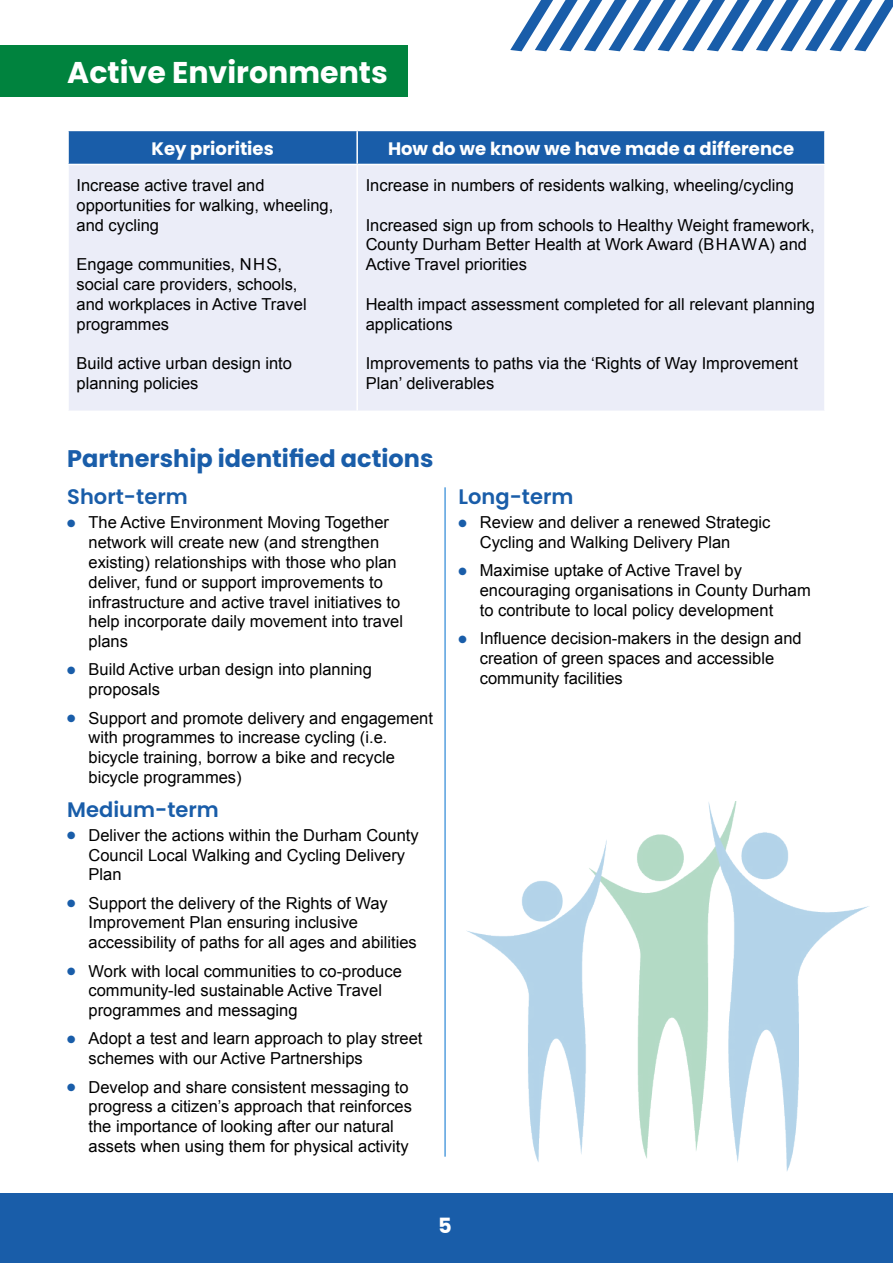
<style>
.page{position:relative;width:893px;height:1263px;background:#fff}
.page>*{position:absolute;margin:0;border:0;box-sizing:border-box;transform-origin:0 0}
.t1{font:700 30px "Poppins";color:#fff}
.H3_sub_heading_colou{font:700 24px "Poppins";color:#195da9}
.H4_sub_heading{font:600 21px "Poppins";color:#195da9}
.t2{font:700 21px "Poppins";color:#fff}
.Table_titles{font:700 18px "Poppins";color:#fff}
.table_text{font:16.5px/19.8px "Arial";color:#000}
.s1{color:#195da9}
</style>
<div class="page">
<div style="left:0;top:1193px;width:893px;height:70px;background:#195da9"></div>
<img style="left:467px;top:801px;width:402px;height:370px">
<div style="left:0;top:45px;width:408px;height:52px;background:#00833e"></div>
<div style="left:69px;top:131px;width:755px;height:33px;background:#195da9"></div>
<div style="left:69px;top:165px;width:755px;height:246px;background:#ebedf8"></div>
<hr style="left:356px;top:165px;width:2px;height:246px;background:#fff">
<hr style="left:356px;top:131px;width:2px;height:33px;background:#fff">
<svg style="left:510px;top:0;width:383px;height:52px"></svg>
<hr style="left:445px;top:487px;width:1px;height:670px;background:#0070ce">
<h2 class="t1" style="left:67px;top:55px;width:322px">Active Environments</h2>
<p class="Table_titles" style="left:151px;top:139px;width:124px">Key priorities</p>
<p class="Table_titles" style="left:388px;top:139px;width:408px">How do we know we have made a difference</p>
<p class="table_text" style="left:77px;top:175px;width:258px">Increase active travel and opportunities for walking, wheeling, and cycling</p>
<p class="table_text" style="left:77px;top:255px;width:232px">Engage communities, N H S, social care providers, schools, and workplaces in Active Travel programmes</p>
<p class="table_text" style="left:77px;top:354px;width:217px">Build active urban design into planning policies</p>
<p class="table_text" style="left:366px;top:175px;width:430px">Increase in numbers of residents walking, wheeling/cycling</p>
<p class="table_text" style="left:366px;top:215px;width:451px">Increased sign up from schools to Healthy Weight framework,<br>County Durham Better Health at Work Award (B H A W A) and<br>Active Travel priorities</p>
<p class="table_text" style="left:366px;top:294px;width:451px">Health impact assessment completed for all relevant planning applications</p>
<p class="table_text" style="left:366px;top:354px;width:434px">Improvements to paths via the ‘Rights of Way Improvement<br>Plan’ deliverables</p>
<h3 class="H3_sub_heading_colou" style="left:67px;top:445px;width:368px">Partnership identified actions</h3>
<h4 class="H4_sub_heading" style="left:67px;top:485px;width:122px">Short-term</h4>
<p class="table_text" style="left:89px;top:513px;width:316px;text-indent:-21px"><span class="s1">●</span> The Active Environment Moving Together network will create new (and strengthen existing) relationships with those who plan deliver, fund or support improvements to infrastructure and active travel initiatives to help incorporate daily movement into travel plans</p>
<p class="table_text" style="left:89px;top:660px;width:285px;text-indent:-21px"><span class="s1">●</span> Build Active urban design into planning proposals</p>
<p class="table_text" style="left:89px;top:708px;width:346px;text-indent:-21px"><span class="s1">●</span> Support and promote delivery and engagement with programmes to increase cycling (i.e. bicycle training, borrow a bike and recycle bicycle programmes)</p>
<h4 class="H4_sub_heading" style="left:67px;top:797px;width:153px">Medium-term</h4>
<p class="table_text" style="left:89px;top:825px;width:332px;text-indent:-21px"><span class="s1">●</span> Deliver the actions within the Durham County<br>Council Local Walking and Cycling Delivery<br>Plan</p>
<p class="table_text" style="left:89px;top:893px;width:330px;text-indent:-21px"><span class="s1">●</span> Support the delivery of the Rights of Way<br>Improvement Plan ensuring inclusive accessibility of paths for all ages and abilities</p>
<p class="table_text" style="left:89px;top:961px;width:315px;text-indent:-21px"><span class="s1">●</span> Work with local communities to co-produce community-led sustainable Active Travel programmes and messaging</p>
<p class="table_text" style="left:89px;top:1029px;width:335px;text-indent:-21px"><span class="s1">●</span> Adopt a test and learn approach to play street schemes with our Active Partnerships</p>
<p class="table_text" style="left:89px;top:1077px;width:325px;text-indent:-21px"><span class="s1">●</span> Develop and share consistent messaging to progress a citizen’s approach that reinforces the importance of looking after our natural assets when using them for physical activity</p>
<h4 class="H4_sub_heading" style="left:458px;top:485px;width:116px">Long-term</h4>
<p class="table_text" style="left:480px;top:513px;width:292px;text-indent:-21px"><span class="s1">●</span> Review and deliver a renewed Strategic<br>Cycling and Walking Delivery Plan</p>
<p class="table_text" style="left:480px;top:561px;width:333px;text-indent:-21px"><span class="s1">●</span> Maximise uptake of Active Travel by encouraging organisations in County Durham to contribute to local policy development</p>
<p class="table_text" style="left:480px;top:629px;width:323px;text-indent:-21px"><span class="s1">●</span> Influence decision-makers in the design and creation of green spaces and accessible community facilities</p>
<p class="t2" style="left:438px;top:1213px;width:15px">5</p>
</div>
